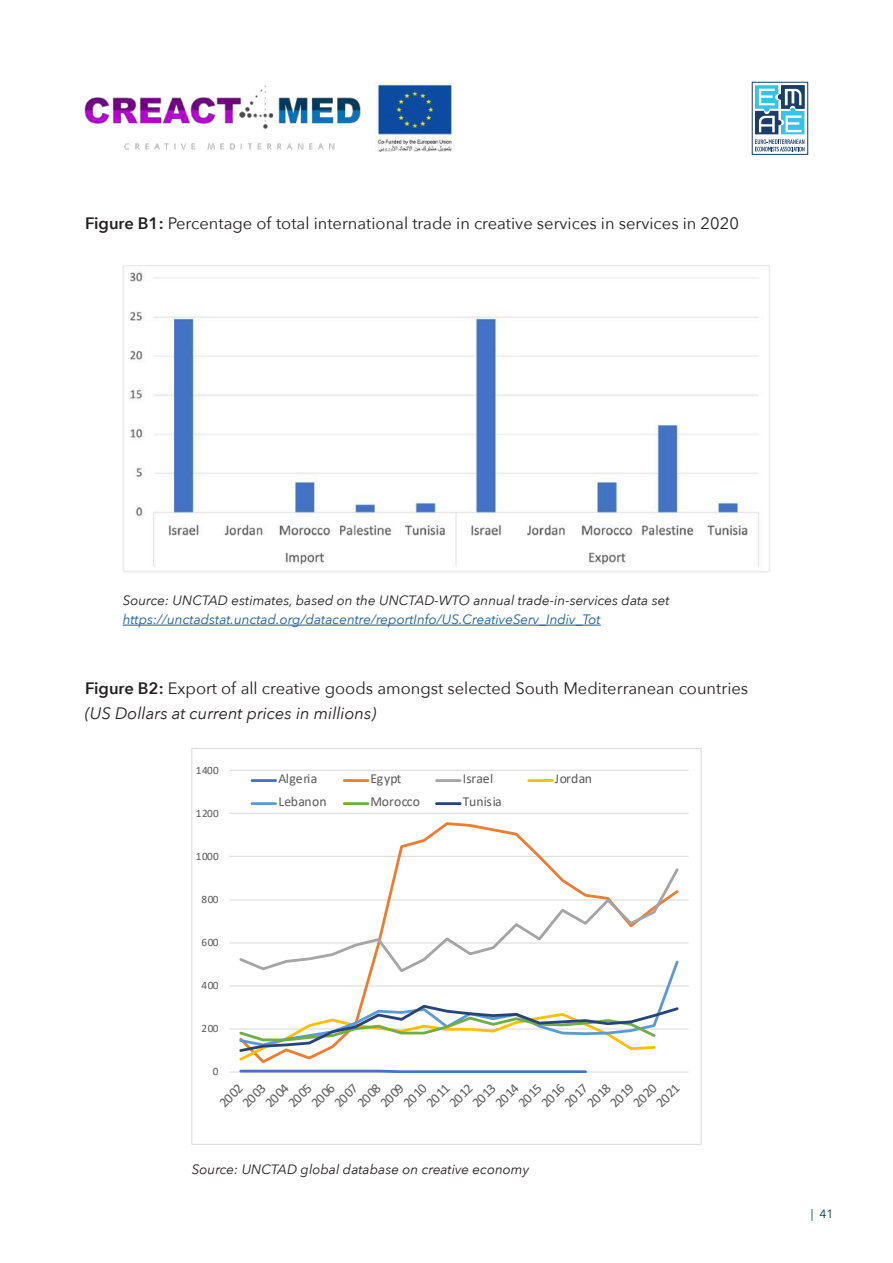
<style>
.page{position:relative;width:893px;height:1263px;background:#fff}
.page>*{position:absolute;margin:0;border:0;box-sizing:border-box;transform-origin:0 0}
.t1{font:16.5px/25.5px "Avenir Next";color:#231f20}
.t2{font:13.65px "Calibri";letter-spacing:.015em;color:#595959}
.t3{font:13.65px "Calibri";letter-spacing:-.005em;color:#595959}
.t4{font:italic 13.5px "Avenir Next";color:#231f20}
.t5{font:italic 13.5px "Avenir Next";color:#175d9e}
.t6{font:12px "Avenir Next";color:#0a3b5c}
.t7{font:11.25px "Calibri";letter-spacing:.05em;color:#595959}
.s1{font-weight:600}
.s2{font-style:italic}
</style>
<div class="page">
<img style="left:84px;top:85px;width:292px;height:67px">
<img style="left:376px;top:82px;width:79px;height:70px">
<svg style="left:752px;top:82px;width:56px;height:73px"></svg>
<svg style="left:755px;top:85px;width:49px;height:66px"></svg>
<hr style="left:123px;top:625px;width:478px;height:1px;background:#175d9e">
<img style="left:123px;top:265px;width:647px;height:308px">
<hr style="left:229px;top:1028px;width:460px;height:1px;background:#d9d9d9">
<hr style="left:229px;top:985px;width:460px;height:1px;background:#d9d9d9">
<hr style="left:229px;top:942px;width:460px;height:1px;background:#d9d9d9">
<hr style="left:229px;top:899px;width:460px;height:1px;background:#d9d9d9">
<hr style="left:229px;top:856px;width:460px;height:1px;background:#d9d9d9">
<hr style="left:229px;top:813px;width:460px;height:1px;background:#d9d9d9">
<hr style="left:229px;top:770px;width:460px;height:1px;background:#d9d9d9">
<hr style="left:229px;top:1071px;width:460px;height:1px;background:#d9d9d9">
<svg style="left:395px;top:822px;width:156px;height:44px"></svg>
<svg style="left:237px;top:866px;width:444px;height:92px"></svg>
<svg style="left:237px;top:958px;width:444px;height:115px"></svg>
<hr style="left:252px;top:779px;width:24px;height:3px;background:#4472c4">
<hr style="left:344px;top:779px;width:24px;height:3px;background:#ed7d31">
<hr style="left:436px;top:779px;width:24px;height:3px;background:#a5a5a5">
<hr style="left:529px;top:779px;width:23px;height:3px;background:#ffc000">
<hr style="left:252px;top:802px;width:24px;height:3px;background:#5b9bd5">
<hr style="left:344px;top:802px;width:24px;height:3px;background:#70ad47">
<hr style="left:436px;top:802px;width:24px;height:3px;background:#264478">
<p class="t1" style="left:85px;top:210px;width:655px"><span class="s1">Figure B1:</span> Percentage of total international trade in creative services in services in 2020</p>
<p class="t4" style="left:123px;top:588px;width:548px">Source: UNCTAD estimates, based on the UNCTAD-WTO annual trade-in-services data set</p>
<p class="t5" style="left:123px;top:608px;width:479px">https://unctadstat.unctad.org/datacentre/reportInfo/US.CreativeServ_Indiv_Tot</p>
<p class="t1" style="left:85px;top:674px;width:665px"><span class="s1">Figure B2:</span> Export of all creative goods amongst selected South Mediterranean countries <span class="s2">(US Dollars at current prices in millions)</span></p>
<p class="t7" style="left:196px;top:762px;width:25px">1400</p>
<p class="t7" style="left:196px;top:805px;width:25px">1200</p>
<p class="t7" style="left:196px;top:848px;width:25px">1000</p>
<p class="t7" style="left:202px;top:891px;width:18px">800</p>
<p class="t7" style="left:202px;top:934px;width:18px">600</p>
<p class="t7" style="left:202px;top:977px;width:18px">400</p>
<p class="t7" style="left:202px;top:1020px;width:18px">200</p>
<p class="t7" style="left:213px;top:1063px;width:7px">0</p>
<p class="t2" style="left:278px;top:769px;width:40px">Algeria</p>
<p class="t2" style="left:371px;top:769px;width:32px">Egypt</p>
<p class="t2" style="left:463px;top:769px;width:32px">Israel</p>
<p class="t2" style="left:555px;top:769px;width:39px">Jordan</p>
<p class="t2" style="left:278px;top:792px;width:50px">Lebanon</p>
<p class="t2" style="left:371px;top:792px;width:51px">Morocco</p>
<p class="t3" style="left:463px;top:792px;width:40px">Tunisia</p>
<p class="t2" style="left:215px;top:1098px;width:28px;rotate:-45deg">2002</p>
<p class="t2" style="left:238px;top:1098px;width:28px;rotate:-45deg">2003</p>
<p class="t2" style="left:261px;top:1098px;width:28px;rotate:-45deg">2004</p>
<p class="t2" style="left:284px;top:1098px;width:28px;rotate:-45deg">2005</p>
<p class="t2" style="left:307px;top:1098px;width:28px;rotate:-45deg">2006</p>
<p class="t2" style="left:330px;top:1098px;width:28px;rotate:-45deg">2007</p>
<p class="t2" style="left:353px;top:1098px;width:28px;rotate:-45deg">2008</p>
<p class="t2" style="left:376px;top:1098px;width:28px;rotate:-45deg">2009</p>
<p class="t2" style="left:399px;top:1098px;width:28px;rotate:-45deg">2010</p>
<p class="t2" style="left:422px;top:1098px;width:28px;rotate:-45deg">2011</p>
<p class="t2" style="left:445px;top:1098px;width:28px;rotate:-45deg">2012</p>
<p class="t2" style="left:468px;top:1098px;width:28px;rotate:-45deg">2013</p>
<p class="t2" style="left:491px;top:1098px;width:28px;rotate:-45deg">2014</p>
<p class="t2" style="left:514px;top:1098px;width:28px;rotate:-45deg">2015</p>
<p class="t2" style="left:537px;top:1098px;width:28px;rotate:-45deg">2016</p>
<p class="t2" style="left:560px;top:1098px;width:28px;rotate:-45deg">2017</p>
<p class="t2" style="left:583px;top:1098px;width:28px;rotate:-45deg">2018</p>
<p class="t2" style="left:606px;top:1098px;width:28px;rotate:-45deg">2019</p>
<p class="t2" style="left:629px;top:1098px;width:28px;rotate:-45deg">2020</p>
<p class="t2" style="left:652px;top:1098px;width:28px;rotate:-45deg">2021</p>
<p class="t4" style="left:192px;top:1157px;width:339px">Source: UNCTAD global database on creative economy</p>
<p class="t6" style="left:811px;top:1204px;width:24px">| 41</p>
</div>
